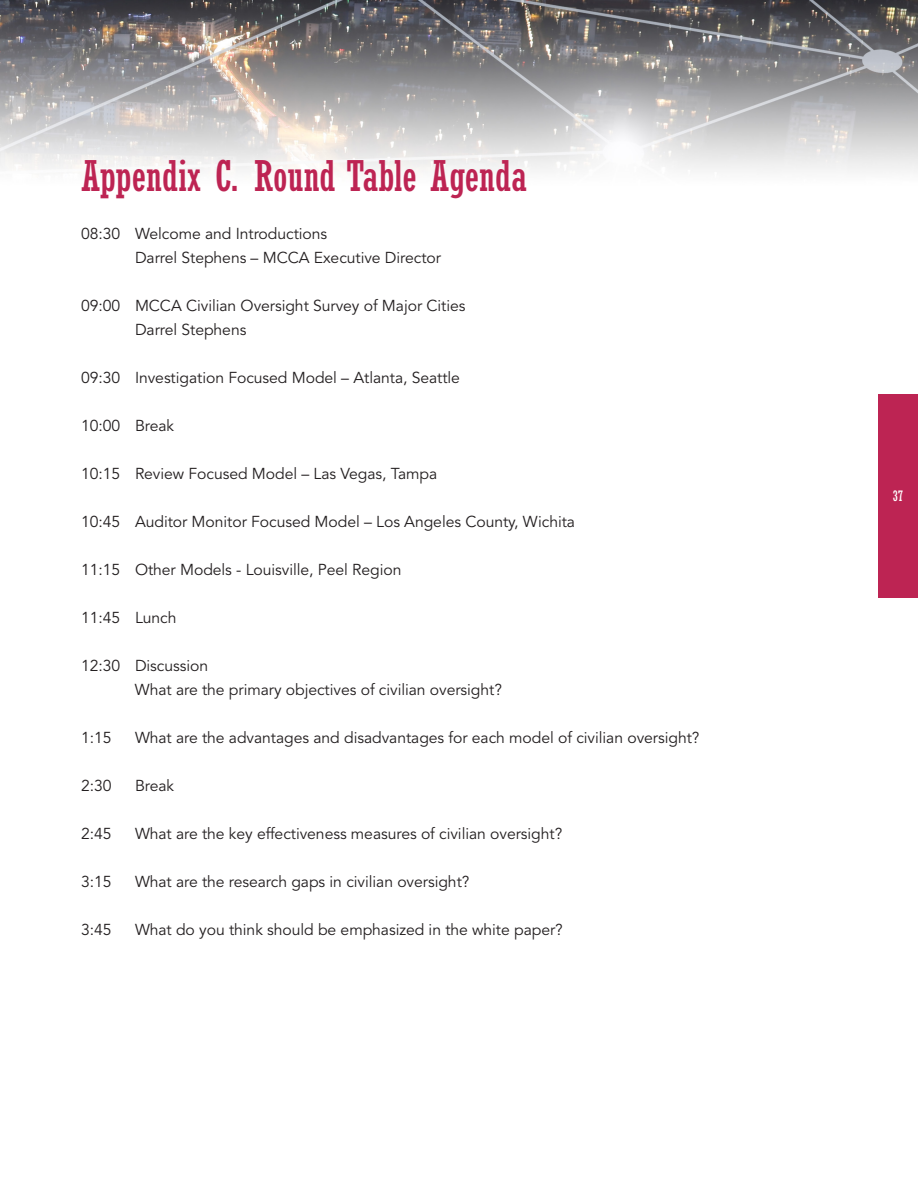
<style>
.page{position:relative;width:918px;height:1188px;background:#fff}
.page>*{position:absolute;margin:0;border:0;box-sizing:border-box;transform-origin:0 0}
.t1{font:condensed 42px "Rockwell Std";color:#bd2453}
.t2{font:15.75px/24px "Avenir LT Std";letter-spacing:-.005em;color:#231f20}
.t3{font:condensed 14.25px "Rockwell Std";color:#fff}
</style>
<div class="page">
<img style="left:0;top:0;width:918px;height:172px">
<div style="left:878px;top:395px;width:40px;height:203px;background:#bd2453"></div>
<h1 class="t1" style="left:81px;top:151px;width:447px">Appendix C. Round Table Agenda</h1>
<p class="t2" style="left:135px;top:222px;width:308px;text-indent:-54px">08:30 Welcome and Introductions<br>Darrel Stephens – MCCA Executive Director</p>
<p class="t2" style="left:135px;top:294px;width:332px;text-indent:-54px">09:00 MCCA Civilian Oversight Survey of Major Cities<br>Darrel Stephens</p>
<p class="t2" style="left:81px;top:366px;width:381px">09:30 Investigation Focused Model – Atlanta, Seattle</p>
<p class="t2" style="left:81px;top:414px;width:95px">10:00 Break</p>
<p class="t2" style="left:81px;top:462px;width:358px">10:15 Review Focused Model – Las Vegas, Tampa</p>
<p class="t2" style="left:81px;top:510px;width:496px">10:45 Auditor Monitor Focused Model – Los Angeles County, Wichita</p>
<p class="t2" style="left:81px;top:558px;width:322px">11:15 Other Models - Louisville, Peel Region</p>
<p class="t2" style="left:81px;top:606px;width:97px">11:45 Lunch</p>
<p class="t2" style="left:135px;top:654px;width:369px;text-indent:-54px">12:30 Discussion<br>What are the primary objectives of civilian oversight?</p>
<p class="t2" style="left:81px;top:726px;width:32px">1:15</p>
<p class="t2" style="left:135px;top:726px;width:566px">What are the advantages and disadvantages for each model of civilian oversight?</p>
<p class="t2" style="left:81px;top:774px;width:32px">2:30</p>
<p class="t2" style="left:135px;top:774px;width:41px">Break</p>
<p class="t2" style="left:81px;top:822px;width:32px">2:45</p>
<p class="t2" style="left:135px;top:822px;width:429px">What are the key effectiveness measures of civilian oversight?</p>
<p class="t2" style="left:81px;top:870px;width:32px">3:15</p>
<p class="t2" style="left:135px;top:870px;width:336px">What are the research gaps in civilian oversight?</p>
<p class="t2" style="left:81px;top:918px;width:32px">3:45</p>
<p class="t2" style="left:135px;top:918px;width:429px">What do you think should be emphasized in the white paper?</p>
<p class="t3" style="left:893px;top:488px;width:12px">37</p>
</div>
